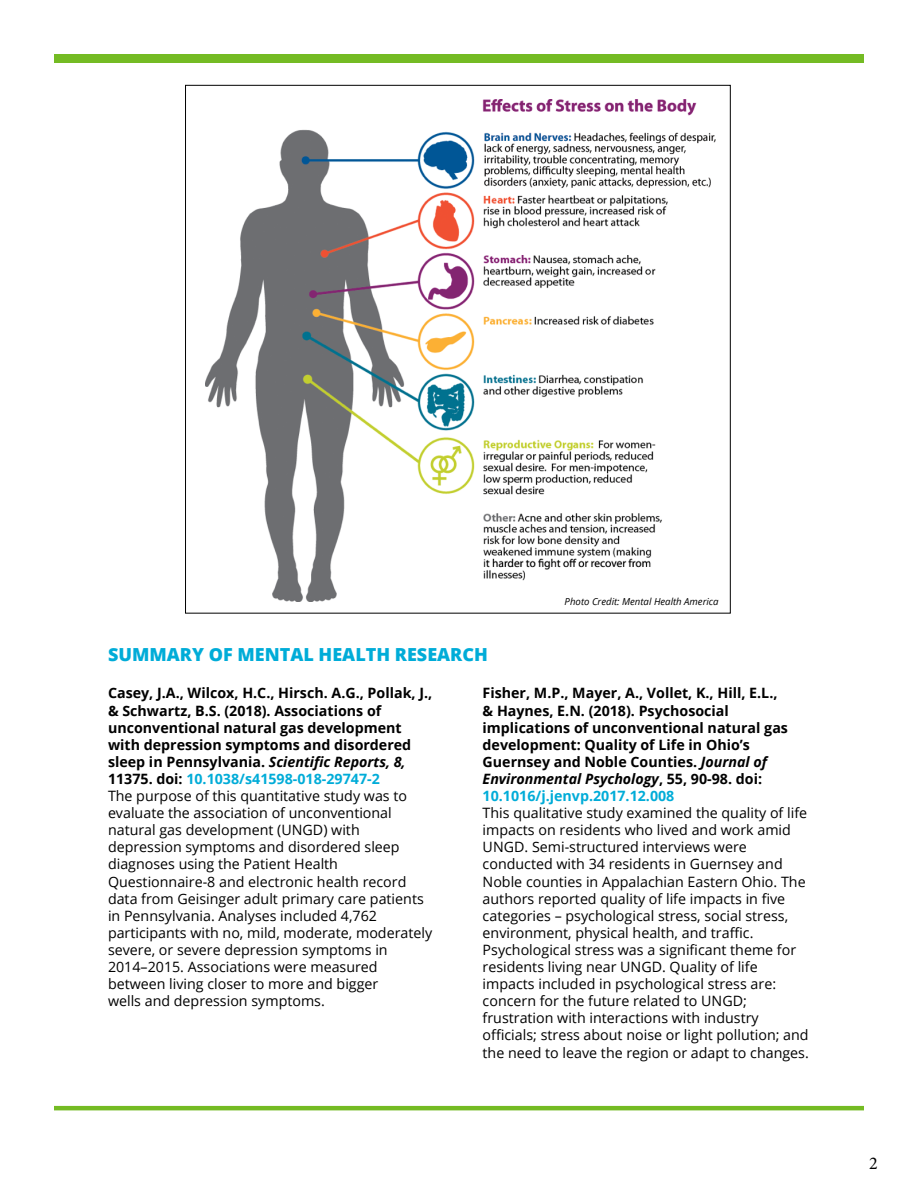
<style>
.page{position:relative;width:918px;height:1188px;background:#fff}
.page>*{position:absolute;margin:0;border:0;box-sizing:border-box;transform-origin:0 0}
.t1{font:800 18px "Open Sans";color:#00acd8}
.t2{font:18px "Minion Pro";color:#000}
.t3{font:14.25px/17.1px "Open Sans";color:#000}
.t4{font:700 14.25px/17.1px "Open Sans";color:#000}
.t5{font:italic 9.6px "Open Sans";color:#000}
.s1{font-weight:700}
.s2{font-weight:700;font-style:italic}
.s3{font-weight:700;color:#00acd8}
.s4{font-style:italic}
.s5{color:#00acd8}
</style>
<div class="page">
<div style="left:54px;top:54px;width:810px;height:9px;background:#74bb23"></div>
<hr style="left:54px;top:1106px;width:810px;height:4px;background:#74bb23">
<img style="left:206px;top:100px;width:510px;height:502px">
<p class="t5" style="left:565px;top:595px;width:156px">Photo Credit: Mental Health America</p>
<p class="t1" style="left:108px;top:641px;width:381px">SUMMARY OF MENTAL HEALTH RESEARCH</p>
<p class="t3" style="left:108px;top:684px;width:326px"><span class="s1">Casey, J.A., Wilcox, H.C., Hirsch. A.G., Pollak, J., &amp; Schwartz, B.S. (2018). Associations of unconventional natural gas development with depression symptoms and disordered sleep in Pennsylvania.</span> <span class="s2">Scientific Reports, 8, </span><span class="s1">11375. doi:</span> <span class="s3">10.1038/s41598-018-29747-2<br></span>The purpose of this quantitative study was to evaluate the association of unconventional natural gas development (UNGD) with depression symptoms and disordered sleep diagnoses using the Patient Health Questionnaire-8 and electronic health record data from Geisinger adult primary care patients in Pennsylvania. Analyses included 4,762 participants with no, mild, moderate, moderately severe, or severe depression symptoms in 2014–2015. Associations were measured between living closer to more and bigger<br>wells and depression symptoms.</p>
<p class="t4" style="left:483px;top:684px;width:307px">Fisher, M.P., Mayer, A., Vollet, K., Hill, E.L., &amp; Haynes, E.N. (2018). Psychosocial implications of unconventional natural gas development: Quality of Life in Ohio’s Guernsey and Noble Counties. <span class="s4">Journal of Environmental Psychology</span>, 55, 90-98. doi:<br><span class="s5">10.1016/j.jenvp.2017.12.008</span></p>
<p class="t3" style="left:483px;top:804px;width:328px">This qualitative study examined the quality of life impacts on residents who lived and work amid UNGD. Semi-structured interviews were conducted with 34 residents in Guernsey and Noble counties in Appalachian Eastern Ohio. The authors reported quality of life impacts in five categories – psychological stress, social stress, environment, physical health, and traffic.<br>Psychological stress was a significant theme for residents living near UNGD. Quality of life impacts included in psychological stress are: concern for the future related to UNGD; frustration with interactions with industry officials; stress about noise or light pollution; and the need to leave the region or adapt to changes.</p>
<p class="t2" style="left:869px;top:1151px;width:10px">2</p>
</div>
